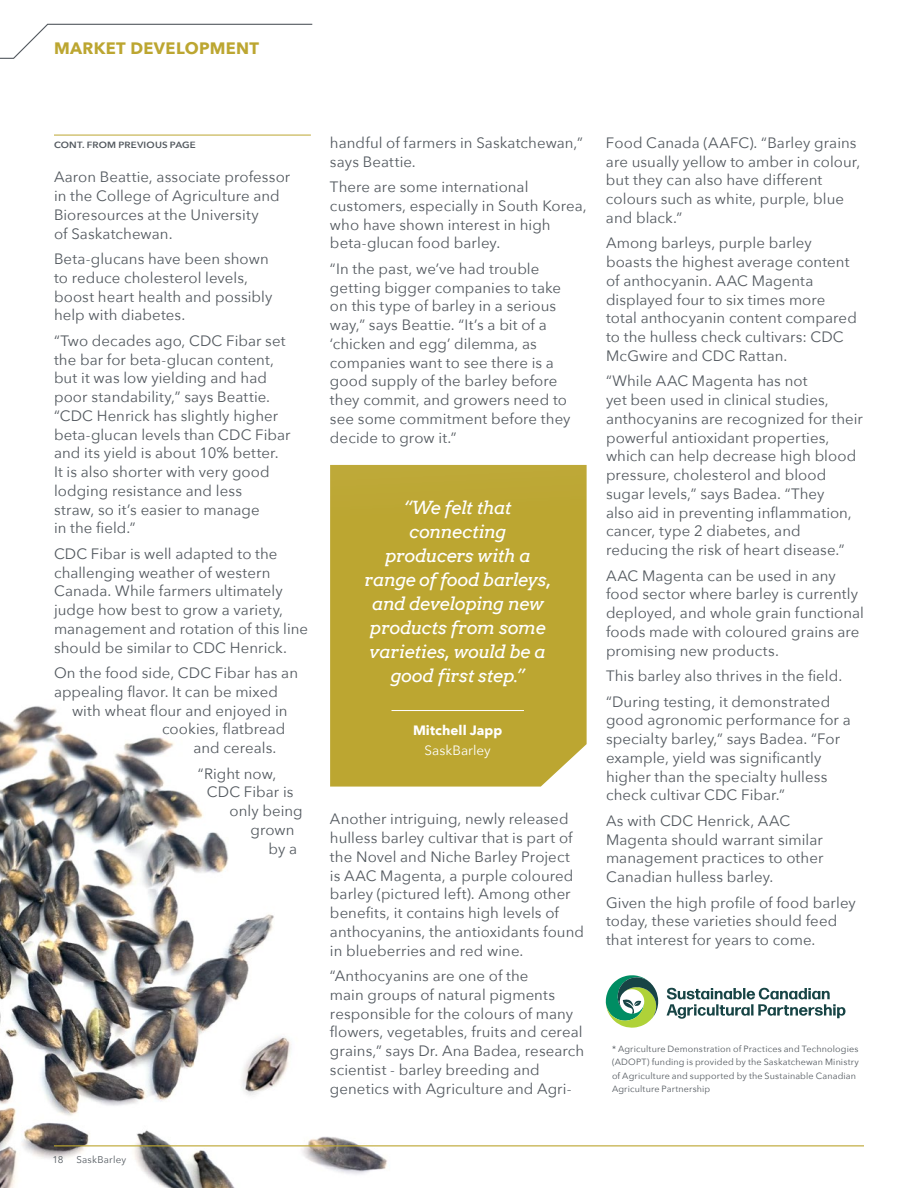
<style>
.page{position:relative;width:918px;height:1188px;background:#fff}
.page>*{position:absolute;margin:0;border:0;box-sizing:border-box;transform-origin:0 0}
.t1{font:italic 18px/24px "Arvo";letter-spacing:-.03em;color:#fff;text-align:center}
.t2{font:700 16.5px "Avenir Next";letter-spacing:.02em;color:#bca631}
.t3{font:15px/18.8px "Avenir Next";letter-spacing:.005em;color:#53595f}
.t4{font:700 13.5px "Avenir Next";letter-spacing:.005em;color:#fff}
.t5{font:13.5px "Avenir Next";color:#fff}
.t6{font:9.75px "Avenir Next";letter-spacing:.025em;color:#53595f}
.t7{font:9px/13.5px "Avenir Next";letter-spacing:.015em;color:#53595f}
.t8{font:600 9px "Avenir Next";letter-spacing:.02em;color:#53595f;scale:1.08 1}
</style>
<div class="page">
<svg style="left:0;top:23px;width:313px;height:36px"></svg>
<img style="left:0;top:706px;width:410px;height:482px">
<svg style="left:667px;top:988px;width:178px;height:31px"></svg>
<svg style="left:606px;top:975px;width:52px;height:53px"></svg>
<hr style="left:54px;top:135px;width:257px;height:1px;background:#bca631">
<hr style="left:54px;top:1145px;width:810px;height:1px;background:#bca631">
<div style="left:330px;top:465px;width:257px;height:322px;background:#bca631"></div>
<hr style="left:392px;top:710px;width:132px;height:1px;background:#fff">
<p class="t2" style="left:54px;top:34px;width:207px">MARKET DEVELOPMENT</p>
<p class="t8" style="left:54px;top:137px;width:133px">CONT. FROM PREVIOUS PAGE</p>
<p class="t3" style="left:54px;top:167px;width:238px">Aaron Beattie, associate professor in the College of Agriculture and<br>Bioresources at the University<br>of Saskatchewan.</p>
<p class="t3" style="left:54px;top:249px;width:220px">Beta-glucans have been shown to reduce cholesterol levels, boost heart health and possibly help with diabetes.</p>
<p class="t3" style="left:54px;top:331px;width:238px">“Two decades ago, CDC Fibar set the bar for beta-glucan content, but it was low yielding and had poor standability,” says Beattie. “CDC Henrick has slightly higher beta-glucan levels than CDC Fibar and its yield is about 10% better.<br>It is also shorter with very good lodging resistance and less<br>straw, so it’s easier to manage<br>in the field.”</p>
<p class="t3" style="left:54px;top:544px;width:256px">CDC Fibar is well adapted to the challenging weather of western Canada. While farmers ultimately judge how best to grow a variety, management and rotation of this line should be similar to CDC Henrick.</p>
<p class="t3" style="left:54px;top:663px;width:246px">On the food side, CDC Fibar has an appealing flavor. It can be mixed</p>
<p class="t3" style="left:72px;top:700px;width:217px">with wheat flour and enjoyed in</p>
<p class="t3" style="left:162px;top:719px;width:125px">cookies, flatbread</p>
<p class="t3" style="left:194px;top:738px;width:82px">and cereals.</p>
<p class="t3" style="left:198px;top:763px;width:80px">“Right now,</p>
<p class="t3" style="left:207px;top:782px;width:88px">CDC Fibar is</p>
<p class="t3" style="left:229px;top:801px;width:75px">only being</p>
<p class="t3" style="left:250px;top:820px;width:46px">grown</p>
<p class="t3" style="left:268px;top:838px;width:30px">by a</p>
<p class="t3" style="left:330px;top:133px;width:255px">handful of farmers in Saskatchewan,” says Beattie.</p>
<p class="t3" style="left:330px;top:177px;width:258px">There are some international customers, especially in South Korea, who have shown interest in high beta-glucan food barley.</p>
<p class="t3" style="left:330px;top:259px;width:242px">“In the past, we’ve had trouble getting bigger companies to take on this type of barley in a serious way,” says Beattie. “It’s a bit of a ‘chicken and egg’ dilemma, as companies want to see there is a good supply of the barley before they commit, and growers need to see some commitment before they decide to grow it.”</p>
<p class="t1" style="left:364px;top:495px;width:188px">“We felt that connecting producers with a range of food barleys, and developing new products from some varieties, would be a good first step.”</p>
<p class="t4" style="left:413px;top:719px;width:91px">Mitchell Japp</p>
<p class="t5" style="left:425px;top:739px;width:68px">SaskBarley</p>
<p class="t3" style="left:330px;top:809px;width:256px">Another intriguing, newly released hulless barley cultivar that is part of the Novel and Niche Barley Project is AAC Magenta, a purple coloured barley (pictured left). Among other benefits, it contains high levels of anthocyanins, the antioxidants found in blueberries and red wine.</p>
<p class="t3" style="left:330px;top:966px;width:256px">“Anthocyanins are one of the<br>main groups of natural pigments responsible for the colours of many flowers, vegetables, fruits and cereal grains,” says Dr. Ana Badea, research scientist - barley breeding and genetics with Agriculture and Agri-</p>
<p class="t3" style="left:606px;top:133px;width:256px">Food Canada (AAFC). “Barley grains are usually yellow to amber in colour, but they can also have different colours such as white, purple, blue and black.”</p>
<p class="t3" style="left:606px;top:233px;width:252px">Among barleys, purple barley boasts the highest average content of anthocyanin. AAC Magenta displayed four to six times more total anthocyanin content compared to the hulless check cultivars: CDC<br>McGwire and CDC Rattan.</p>
<p class="t3" style="left:606px;top:371px;width:258px">“While AAC Magenta has not<br>yet been used in clinical studies, anthocyanins are recognized for their powerful antioxidant properties, which can help decrease high blood pressure, cholesterol and blood sugar levels,” says Badea. “They<br>also aid in preventing inflammation, cancer, type 2 diabetes, and reducing the risk of heart disease.”</p>
<p class="t3" style="left:606px;top:565px;width:259px">AAC Magenta can be used in any food sector where barley is currently deployed, and whole grain functional foods made with coloured grains are promising new products.</p>
<p class="t3" style="left:606px;top:662px;width:238px;line-height:25.5px">This barley also thrives in the field. “During testing, it demonstrated</p>
<p class="t3" style="left:606px;top:710px;width:246px">good agronomic performance for a specialty barley,” says Badea. “For example, yield was significantly higher than the specialty hulless check cultivar CDC Fibar.”</p>
<p class="t3" style="left:606px;top:811px;width:219px">As with CDC Henrick, AAC<br>Magenta should warrant similar management practices to other<br>Canadian hulless barley.</p>
<p class="t3" style="left:606px;top:892px;width:251px">Given the high profile of food barley today, these varieties should feed that interest for years to come.</p>
<p class="t7" style="left:612px;top:1041px;width:249px">* Agriculture Demonstration of Practices and Technologies (ADOPT) funding is provided by the Saskatchewan Ministry of Agriculture and supported by the Sustainable Canadian Agriculture Partnership</p>
<p class="t6" style="left:52px;top:1152px;width:13px">18</p>
<p class="t6" style="left:76px;top:1152px;width:51px">SaskBarley</p>
</div>
